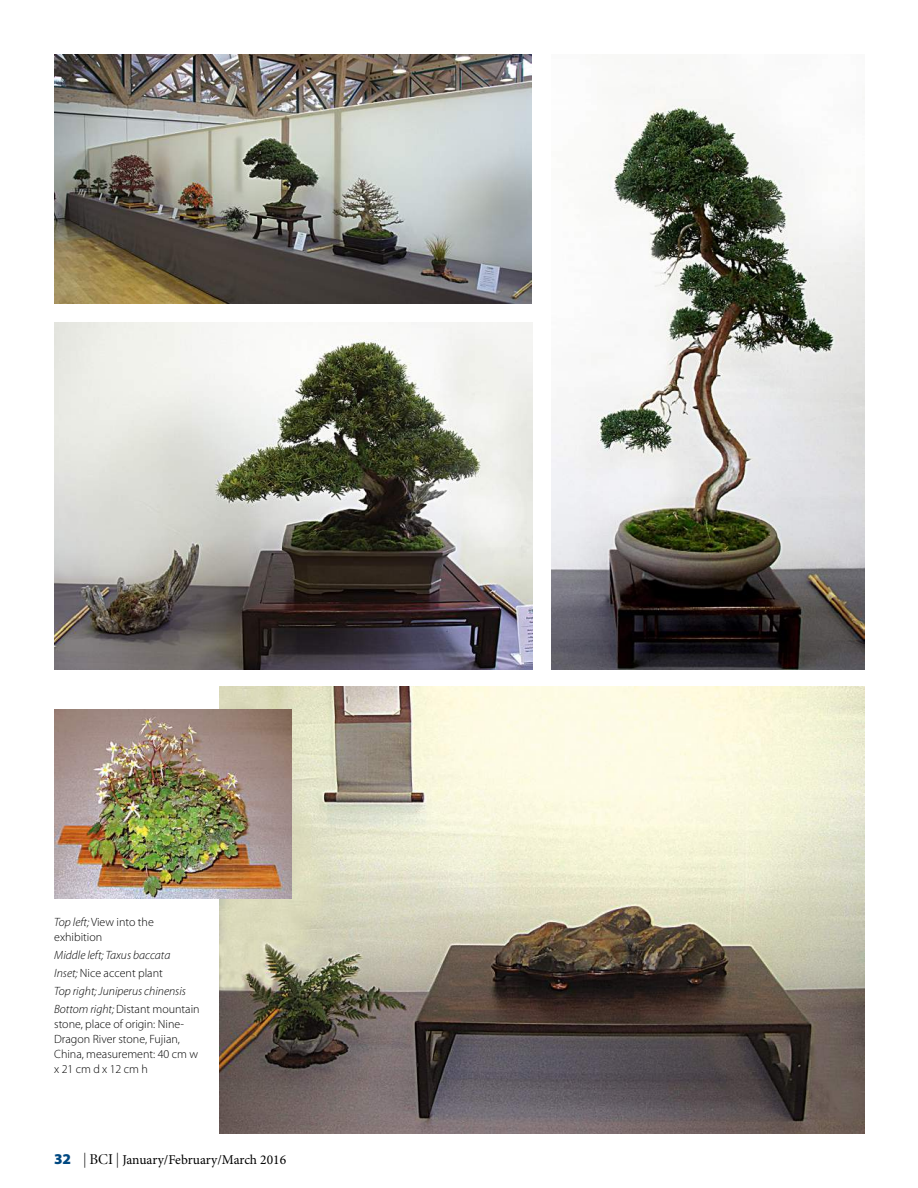
<style>
.page{position:relative;width:918px;height:1188px;background:#fff}
.page>*{position:absolute;margin:0;border:0;box-sizing:border-box;transform-origin:0 0}
.t1{font:13.5px "Minion Pro";letter-spacing:-.005em;color:#000}
.t2{font:300 12px/15px "Myriad Pro";color:#000}
.t3{font:italic 300 12px/18.3px "Myriad Pro";color:#000}
.s1{font-style:italic}
.s2{font-style:normal}
.s3{font-family:"Myriad Pro";font-weight:900;font-size:15px;color:#004881}
.s4{font-family:"Myriad Pro";font-weight:300;font-stretch:condensed;font-size:15px}
.s5{font-family:"Minion Display";font-size:15px}
</style>
<div class="page">
<img style="left:54px;top:54px;width:478px;height:249px">
<img style="left:220px;top:687px;width:645px;height:447px">
<img style="left:54px;top:710px;width:237px;height:189px">
<img style="left:54px;top:323px;width:479px;height:346px">
<img style="left:552px;top:59px;width:313px;height:610px">
<p class="t2" style="left:54px;top:914px;width:101px"><span class="s1">Top left;</span> View into the exhibition</p>
<p class="t3" style="left:54px;top:946px;width:147px">Middle left; Taxus baccata<br>Inset; <span class="s2">Nice accent plant<br></span>Top right; Juniperus chinensis<br>Bottom right; <span class="s2">Distant mountain</span></p>
<p class="t2" style="left:54px;top:1017px;width:145px">stone, place of origin: Nine-<br>Dragon River stone, Fujian,<br>China, measurement: 40 cm w x 21 cm d x 12 cm h</p>
<p class="t1" style="left:54px;top:1151px;width:234px"><span class="s3">32</span> <span class="s4">|</span> <span class="s5">BCI</span> <span class="s4">|</span> January/February/March 2016</p>
</div>
